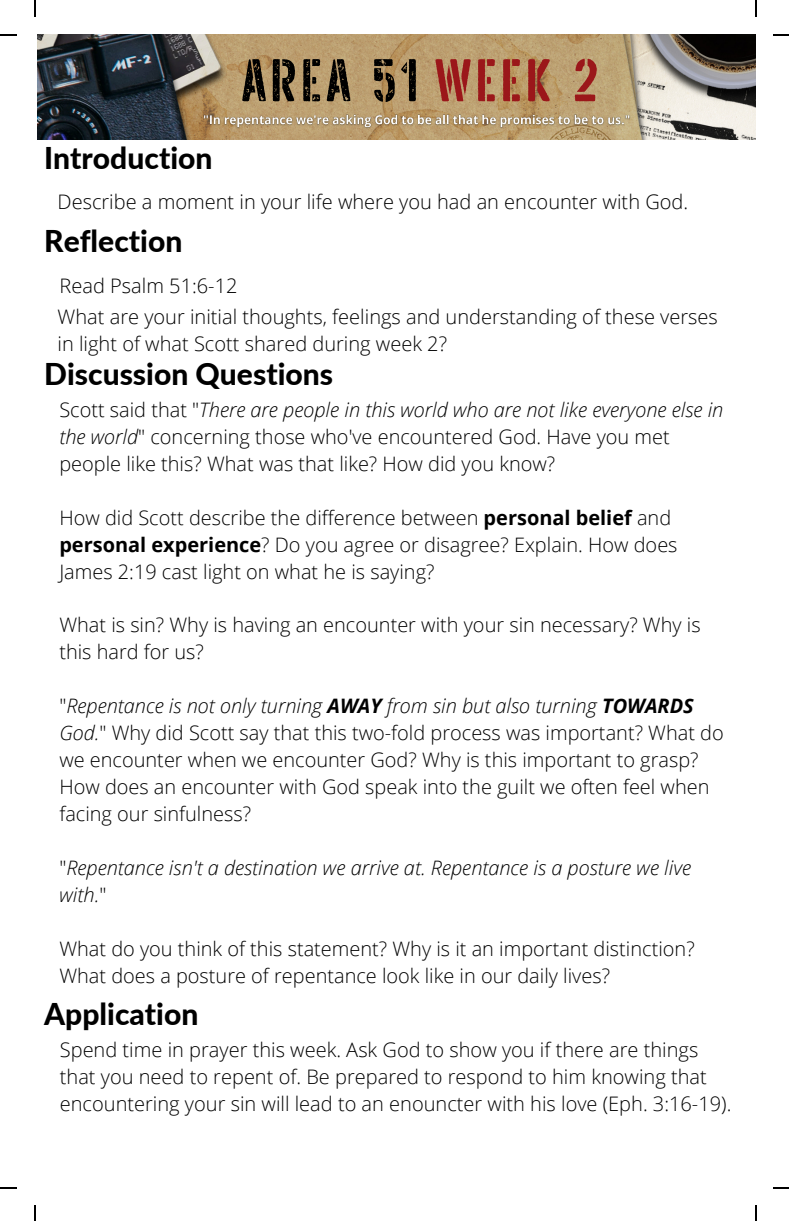
<style>
.page{position:relative;width:789px;height:1221px;background:#fff}
.page>*{position:absolute;margin:0;border:0;box-sizing:border-box;transform-origin:0 0}
.t1{font:60px "The Old Navy Grunge";color:#000}
.t2{font:800 30px "Lato";color:#000}
.t3{font:300 20px/27px "Open Sans";color:#000}
.t4{font:italic 300 20px/27px "Open Sans";color:#000}
.s1{font-family:"The Old Navy";color:#9b171a}
.s2{font-style:italic}
.s3{font-weight:700}
.s4{font-weight:700;font-style:italic}
.s5{font-style:normal}
</style>
<div class="page">
<img style="left:38px;top:34px;width:717px;height:106px">
<img style="left:199px;top:108px;width:437px;height:24px">
<svg style="left:34px;top:0;width:2px;height:16px"></svg>
<svg style="left:0;top:34px;width:16px;height:2px"></svg>
<svg style="left:755px;top:0;width:1px;height:16px"></svg>
<svg style="left:773px;top:34px;width:15px;height:2px"></svg>
<svg style="left:34px;top:1205px;width:2px;height:15px"></svg>
<svg style="left:0;top:1187px;width:16px;height:1px"></svg>
<svg style="left:755px;top:1205px;width:1px;height:15px"></svg>
<svg style="left:773px;top:1187px;width:15px;height:1px"></svg>
<p class="t1" style="left:239px;top:35px;width:361px">AREA 51 <span class="s1">WEEK 2</span></p>
<p class="t2" style="left:44px;top:139px;width:170px">Introduction</p>
<p class="t3" style="left:58px;top:188px;width:631px">Describe a moment in your life where you had an encounter with God.</p>
<p class="t2" style="left:44px;top:223px;width:140px">Reflection</p>
<p class="t3" style="left:60px;top:271px;width:179px">Read Psalm 51:6-12</p>
<p class="t3" style="left:58px;top:303px;width:661px">What are your initial thoughts, feelings and understanding of these verses in light of what Scott shared during week 2?</p>
<p class="t2" style="left:44px;top:355px;width:290px">Discussion Questions</p>
<p class="t3" style="left:59px;top:395px;width:665px">Scott said that "<span class="s2">There are people in this world who are not like everyone else in the world</span>" concerning those who've encountered God. Have you met people like this? What was that like? How did you know?</p>
<p class="t3" style="left:59px;top:503px;width:619px">How did Scott describe the difference between <span class="s3">personal belief</span> and <span class="s3">personal experience</span>? Do you agree or disagree? Explain. How does<br>James 2:19 cast light on what he is saying?</p>
<p class="t3" style="left:59px;top:611px;width:642px">What is sin? Why is having an encounter with your sin necessary? Why is this hard for us?</p>
<p class="t3" style="left:59px;top:691px;width:665px">"<span class="s2">Repentance is not only turning</span> <span class="s4">AWAY</span> <span class="s2">from sin but also turning</span> <span class="s4">TOWARDS </span><span class="s2">God.</span>" Why did Scott say that this two-fold process was important? What do we encounter when we encounter God? Why is this important to grasp?<br>How does an encounter with God speak into the guilt we often feel when facing our sinfulness?</p>
<p class="t4" style="left:59px;top:853px;width:633px"><span class="s5">"</span>Repentance isn't a destination we arrive at. Repentance is a posture we live with.<span class="s5">"</span></p>
<p class="t3" style="left:59px;top:934px;width:636px">What do you think of this statement? Why is it an important distinction?<br>What does a posture of repentance look like in our daily lives?</p>
<p class="t2" style="left:44px;top:995px;width:156px">Application</p>
<p class="t3" style="left:60px;top:1035px;width:672px">Spend time in prayer this week. Ask God to show you if there are things that you need to repent of. Be prepared to respond to him knowing that encountering your sin will lead to an enouncter with his love (Eph. 3:16-19).</p>
</div>
